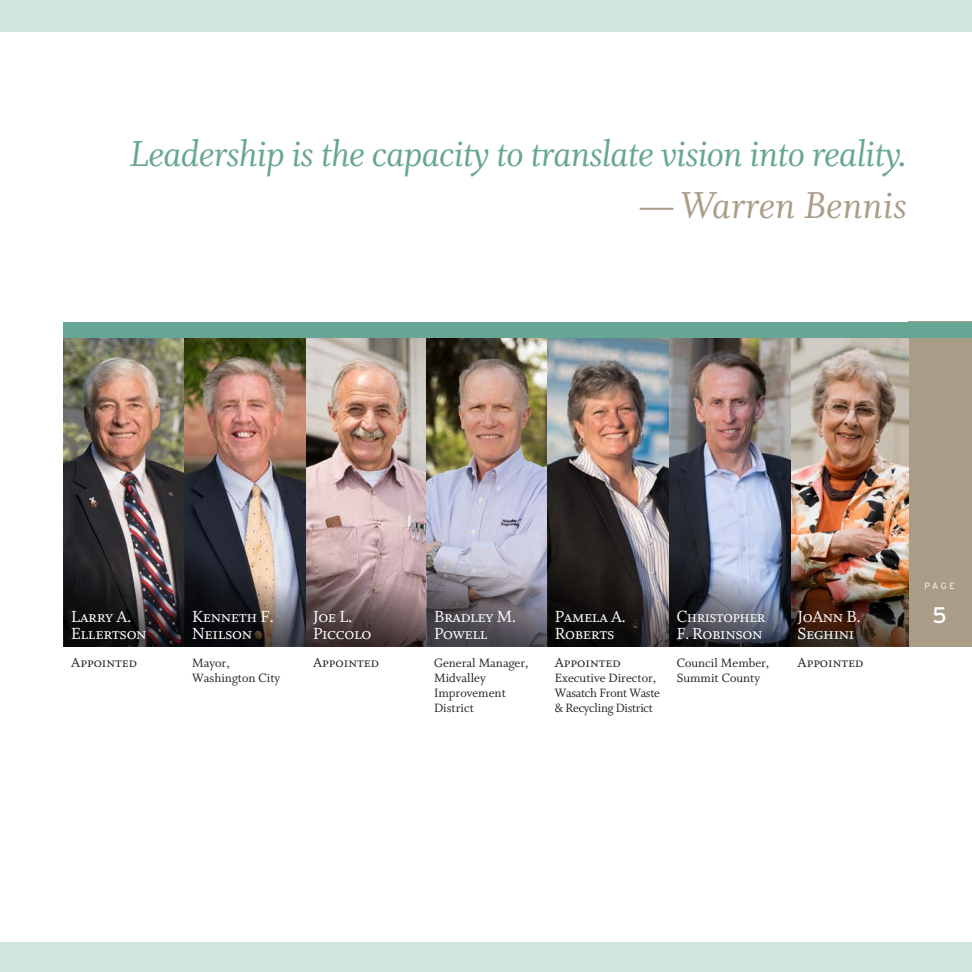
<style>
.page{position:relative;width:972px;height:972px;background:#fff}
.page>*{position:absolute;margin:0;border:0;box-sizing:border-box;transform-origin:0 0}
.t1{font:42px "Whitman Italic Os F";color:#aa9d88}
.t2{font:40.5px "Whitman Italic Os F";letter-spacing:-.02em;color:#66a694}
.t3{font:22.5px "Interstate";color:#fff}
.t4{font:18px/16.5px "Whitman Small Caps Os F";letter-spacing:-.02em;color:#fff}
.t5{font:18px/16.5px "Whitman Small Caps Os F";letter-spacing:-.02em;color:#fff;scale:.95 1}
.t6{font:15px "Whitman Small Caps Os F";color:#231f20}
.t7{font:13.5px/15px "Whitman Roman LF";color:#231f20}
.t8{font:13.5px/15px "Whitman Roman LF";letter-spacing:-.02em;color:#231f20}
.t9{font:300 9px "Interstate";color:#fff}
</style>
<div class="page">
<div style="left:909px;top:322px;width:63px;height:325px;background:#aa9d88"></div>
<img style="left:64px;top:338px;width:845px;height:137px">
<div style="left:64px;top:322px;width:908px;height:16px;background:#66a694"></div>
<img style="left:64px;top:475px;width:845px;height:172px">
<div style="left:0;top:0;width:972px;height:32px;background:#d1e4df"></div>
<div style="left:0;top:942px;width:972px;height:30px;background:#d1e4df"></div>
<h2 class="t2" style="left:130px;top:131px;width:779px">Leadership is the capacity to translate vision into reality.</h2>
<h1 class="t1" style="left:638px;top:182px;width:271px">— Warren Bennis</h1>
<h3 class="t4" style="left:71px;top:609px;width:77px">Larry A.<br>Ellertson</h3>
<p class="t6" style="left:71px;top:654px;width:67px">Appointed</p>
<h3 class="t4" style="left:192px;top:609px;width:83px">Kenneth F.<br>Neilson</h3>
<p class="t7" style="left:192px;top:656px;width:90px">Mayor,<br>Washington City</p>
<h3 class="t4" style="left:313px;top:609px;width:60px">Joe L.<br>Piccolo</h3>
<p class="t6" style="left:313px;top:654px;width:67px">Appointed</p>
<h3 class="t4" style="left:434px;top:609px;width:84px">Bradley M.<br>Powell</h3>
<p class="t7" style="left:434px;top:656px;width:96px">General Manager,<br>Midvalley<br>Improvement<br>District</p>
<h3 class="t4" style="left:555px;top:609px;width:73px">Pamela A.<br>Roberts</h3>
<p class="t6" style="left:555px;top:654px;width:67px">Appointed</p>
<p class="t8" style="left:555px;top:671px;width:107px">Executive Director,<br>Wasatch Front Waste &amp; Recycling District</p>
<h3 class="t5" style="left:677px;top:609px;width:95px">Christopher<br>F. Robinson</h3>
<p class="t7" style="left:677px;top:656px;width:94px">Council Member,<br>Summit County</p>
<h3 class="t4" style="left:798px;top:609px;width:65px">JoAnn B.<br>Seghini</h3>
<p class="t6" style="left:798px;top:654px;width:67px">Appointed</p>
<p class="t9" style="left:925px;top:581px;width:32px">PAGE</p>
<h3 class="t3" style="left:933px;top:602px;width:16px">5</h3>
</div>
